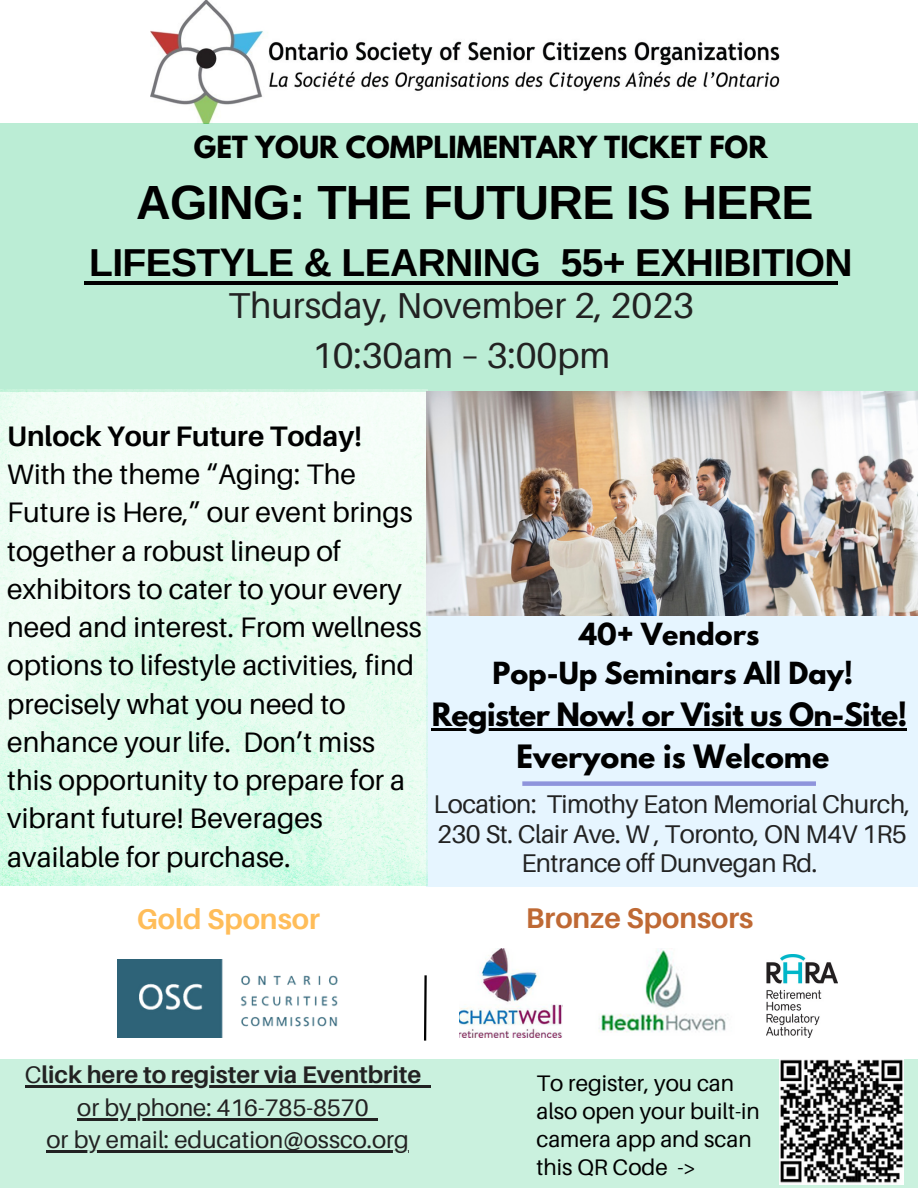
<style>
.page{position:relative;width:918px;height:1188px;background:#fff}
.page>*{position:absolute;margin:0;border:0;box-sizing:border-box;transform-origin:0 0}
.t1{font:700 48px "Arimo";letter-spacing:-.015em;color:#000}
.t2{font:700 39px "Arimo";letter-spacing:-.015em;color:#000}
.t3{font:36px "Aileron";color:#222}
.t4{font:700 28.5px "League Spartan";letter-spacing:-.02em;color:#000}
.t5{font:700 28.5px "League Spartan";color:#000}
.t6{font:700 28.5px "Aileron";color:#bf6934}
.t7{font:700 28.5px "Aileron";color:#ffbd59}
.t8{font:28.2px/38.2px "Aileron";color:#000}
.t9{font:700 27px "League Spartan";color:#000}
.t10{font:25.65px/29.2px "Aileron";letter-spacing:-.02em;color:#222}
.t11{font:700 24px/32.7px "Aileron";color:#222;text-align:center}
.t12{font:24px "Aileron";color:#222}
.t13{font:22.5px/28.2px "Aileron";color:#000}
.s1{font-weight:700}
.s2{font-weight:400}
</style>
<div class="page">
<img style="left:150px;top:1px;width:629px;height:122px">
<div style="left:0;top:124px;width:918px;height:267px;background:#bbedd5"></div>
<hr style="left:84px;top:281px;width:754px;height:4px;background:#000">
<div style="left:0;top:1059px;width:918px;height:129px;background:#caf1de"></div>
<div style="left:427px;top:600px;width:491px;height:286px;background:#e6f5ff"></div>
<img style="left:0;top:390px;width:427px;height:496px">
<img style="left:118px;top:960px;width:219px;height:77px">
<img style="left:599px;top:949px;width:127px;height:84px">
<img style="left:459px;top:948px;width:103px;height:89px">
<svg style="left:424px;top:975px;width:3px;height:66px"></svg>
<img style="left:767px;top:955px;width:70px;height:82px">
<hr style="left:432px;top:728px;width:210px;height:2px;background:#000">
<hr style="left:642px;top:728px;width:265px;height:2px;background:#000">
<div style="left:522px;top:781px;width:294px;height:5px;background:#8e94dc"></div>
<img style="left:427px;top:391px;width:491px;height:224px">
<hr style="left:25px;top:1085px;width:16px;height:3px;background:#222">
<hr style="left:41px;top:1085px;width:380px;height:3px;background:#222">
<svg style="left:421px;top:1085px;width:10px;height:3px"></svg>
<hr style="left:77px;top:1118px;width:27px;height:2px;background:#222">
<hr style="left:104px;top:1118px;width:27px;height:2px;background:#222">
<hr style="left:136px;top:1118px;width:76px;height:2px;background:#222">
<hr style="left:216px;top:1118px;width:153px;height:2px;background:#222">
<svg style="left:369px;top:1118px;width:9px;height:2px"></svg>
<hr style="left:47px;top:1151px;width:362px;height:2px;background:#222">
<img style="left:780px;top:1059px;width:123px;height:125px">
<p class="t9" style="left:194px;top:134px;width:575px">GET YOUR COMPLIMENTARY TICKET FOR</p>
<p class="t1" style="left:136px;top:175px;width:679px">AGING: THE FUTURE IS HERE</p>
<p class="t2" style="left:89px;top:241px;width:765px">LIFESTYLE &amp; LEARNING 55+ EXHIBITION</p>
<p class="t3" style="left:228px;top:283px;width:468px">Thursday, November 2, 2023</p>
<p class="t3" style="left:312px;top:333px;width:300px">10:30am – 3:00pm</p>
<p class="t8" style="left:7px;top:416px;width:416px"><span class="s1">Unlock Your Future Today!<br></span>With the theme “Aging: The<br>Future is Here,” our event brings together a robust lineup of exhibitors to cater to your every need and interest. From wellness options to lifestyle activities, find precisely what you need to enhance your life. Don’t miss this opportunity to prepare for a vibrant future! Beverages available for purchase.</p>
<p class="t7" style="left:137px;top:901px;width:184px">Gold Sponsor</p>
<p class="t6" style="left:526px;top:900px;width:229px">Bronze Sponsors</p>
<p class="t9" style="left:579px;top:621px;width:182px">40+ Vendors</p>
<p class="t9" style="left:493px;top:660px;width:362px">Pop-Up Seminars All Day!</p>
<p class="t4" style="left:432px;top:700px;width:477px">Register Now! or Visit us On-Site!</p>
<p class="t5" style="left:517px;top:742px;width:314px">Everyone is Welcome</p>
<p class="t10" style="left:434px;top:789px;width:478px">Location: Timothy Eaton Memorial Church,<br>230 St. Clair Ave. W , Toronto, ON M4V 1R5</p>
<p class="t10" style="left:521px;top:848px;width:298px">Entrance off Dunvegan Rd.</p>
<p class="t11" style="left:25px;top:1058px;width:398px"><span class="s2">C</span>lick here to register via Eventbrite <span class="s2">or by phone: 416-785-8570</span></p>
<p class="t12" style="left:47px;top:1125px;width:364px">or by email: education@ossco.org</p>
<p class="t13" style="left:536px;top:1069px;width:225px">To register, you can also open your built-in camera app and scan this QR Code -&gt;</p>
</div>
